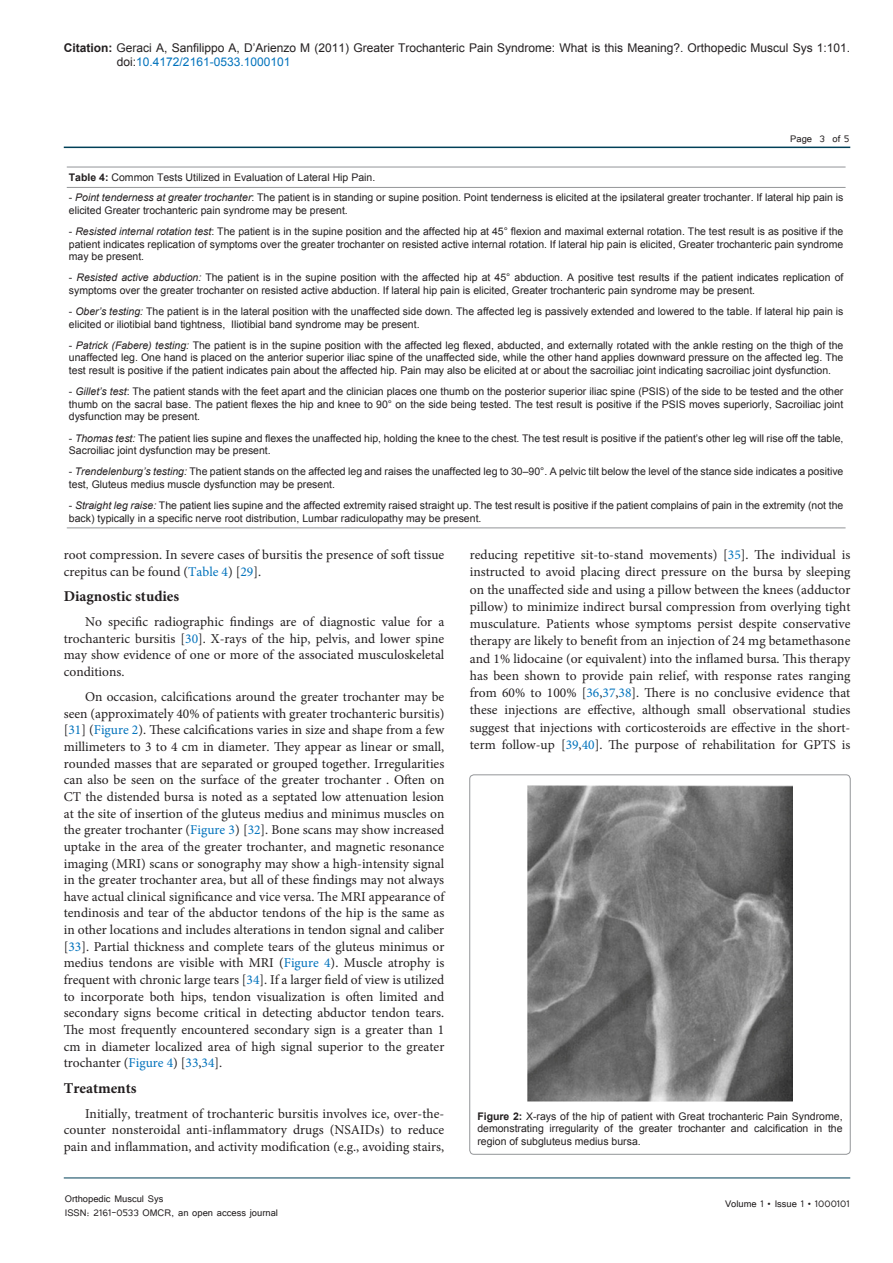
<style>
.page{position:relative;width:893px;height:1263px;background:#fff}
.page>*{position:absolute;margin:0;border:0;box-sizing:border-box;transform-origin:0 0}
.t1{font:700 15px "Minion Pro";color:#231f20}
.t2{font:13.5px/16.6px "Minion Pro";color:#231f20;text-align:justify}
.t3{font:12px/14.4px "Arial";color:#231f20}
.t4{font:12px/14.4px "Tunga";color:#231f20}
.t5{font:10.5px/12.6px "Arial";color:#231f20}
.s1{font-weight:700}
.s2{color:#0072bc}
.s3{font-style:italic}
</style>
<div class="page">
<hr style="left:64px;top:147px;width:786px;height:1px;background:#004058">
<hr style="left:64px;top:1178px;width:786px;height:1px;background:#004058">
<hr style="left:67px;top:528px;width:779px;height:1px;background:#939598">
<hr style="left:67px;top:167px;width:779px;height:1px;background:#939598">
<hr style="left:67px;top:187px;width:779px;height:1px;background:#939598">
<img style="left:527px;top:785px;width:266px;height:316px">
<div style="left:470px;top:775px;width:380px;height:379px;border:1px solid #939598;border-radius:4px"></div>
<p class="t3" style="left:117px;top:40px;width:735px;text-indent:-53px"><span class="s1">Citation:</span> Geraci A, Sanfilippo A, D’Arienzo M (2011) Greater Trochanteric Pain Syndrome: What is this Meaning?. Orthopedic Muscul Sys 1:101. doi:<span class="s2">10.4172/2161-0533.1000101</span></p>
<p class="t4" style="left:790px;top:131px;width:61px">Page 3 of 5</p>
<p class="t5" style="left:69px;top:171px;width:308px"><span class="s1">Table 4:</span> Common Tests Utilized in Evaluation of Lateral Hip Pain.</p>
<p class="t5" style="left:69px;top:192px;width:776px">- <span class="s3">Point tenderness at greater trochanter</span>: The patient is in standing or supine position. Point tenderness is elicited at the ipsilateral greater trochanter. If lateral hip pain is elicited Greater trochanteric pain syndrome may be present.</p>
<p class="t5" style="left:69px;top:225px;width:776px;text-align:justify">- <span class="s3">Resisted internal rotation test</span>: The patient is in the supine position and the affected hip at 45° flexion and maximal external rotation. The test result is as positive if the patient indicates replication of symptoms over the greater trochanter on resisted active internal rotation. If lateral hip pain is elicited, Greater trochanteric pain syndrome may be present.</p>
<p class="t5" style="left:69px;top:272px;width:776px">- <span class="s3">Resisted active abduction:</span> The patient is in the supine position with the affected hip at 45° abduction. A positive test results if the patient indicates replication of symptoms over the greater trochanter on resisted active abduction. If lateral hip pain is elicited, Greater trochanteric pain syndrome may be present.</p>
<p class="t5" style="left:69px;top:305px;width:776px">- <span class="s3">Ober’s testing:</span> The patient is in the lateral position with the unaffected side down. The affected leg is passively extended and lowered to the table. If lateral hip pain is elicited or iliotibial band tightness, Iliotibial band syndrome may be present.</p>
<p class="t5" style="left:69px;top:339px;width:776px;text-align:justify">- <span class="s3">Patrick (Fabere) testing:</span> The patient is in the supine position with the affected leg flexed, abducted, and externally rotated with the ankle resting on the thigh of the unaffected leg. One hand is placed on the anterior superior iliac spine of the unaffected side, while the other hand applies downward pressure on the affected leg. The test result is positive if the patient indicates pain about the affected hip. Pain may also be elicited at or about the sacroiliac joint indicating sacroiliac joint dysfunction.</p>
<p class="t5" style="left:69px;top:385px;width:776px;text-align:justify">- <span class="s3">Gillet’s test</span>: The patient stands with the feet apart and the clinician places one thumb on the posterior superior iliac spine (PSIS) of the side to be tested and the other thumb on the sacral base. The patient flexes the hip and knee to 90° on the side being tested. The test result is positive if the PSIS moves superiorly, Sacroiliac joint dysfunction may be present.</p>
<p class="t5" style="left:69px;top:432px;width:776px">- <span class="s3">Thomas test:</span> The patient lies supine and flexes the unaffected hip, holding the knee to the chest. The test result is positive if the patient’s other leg will rise off the table,<br>Sacroiliac joint dysfunction may be present.</p>
<p class="t5" style="left:69px;top:465px;width:776px">- <span class="s3">Trendelenburg’s testing:</span> The patient stands on the affected leg and raises the unaffected leg to 30–90°. A pelvic tilt below the level of the stance side indicates a positive test, Gluteus medius muscle dysfunction may be present.</p>
<p class="t5" style="left:69px;top:499px;width:776px">- <span class="s3">Straight leg raise:</span> The patient lies supine and the affected extremity raised straight up. The test result is positive if the patient complains of pain in the extremity (not the back) typically in a specific nerve root distribution, Lumbar radiculopathy may be present.</p>
<p class="t2" style="left:64px;top:546px;width:382px">root compression. In severe cases of bursitis the presence of soft tissue crepitus can be found (<span class="s2">Table 4</span>) [<span class="s2">29</span>].</p>
<h1 class="t1" style="left:64px;top:585px;width:117px">Diagnostic studies</h1>
<p class="t2" style="left:64px;top:613px;width:382px;text-indent:21px">No specific radiographic findings are of diagnostic value for a trochanteric bursitis [<span class="s2">30</span>]. X-rays of the hip, pelvis, and lower spine may show evidence of one or more of the associated musculoskeletal conditions.</p>
<p class="t2" style="left:64px;top:688px;width:382px;text-indent:21px">On occasion, calcifications around the greater trochanter may be seen (approximately 40% of patients with greater trochanteric bursitis) [<span class="s2">31</span>] (<span class="s2">Figure 2</span>). These calcifications varies in size and shape from a few millimeters to 3 to 4 cm in diameter. They appear as linear or small, rounded masses that are separated or grouped together. Irregularities can also be seen on the surface of the greater trochanter . Often on CT the distended bursa is noted as a septated low attenuation lesion at the site of insertion of the gluteus medius and minimus muscles on the greater trochanter (<span class="s2">Figure 3</span>) [<span class="s2">32</span>]. Bone scans may show increased uptake in the area of the greater trochanter, and magnetic resonance imaging (MRI) scans or sonography may show a high-intensity signal in the greater trochanter area, but all of these findings may not always have actual clinical significance and vice versa. The MRI appearance of tendinosis and tear of the abductor tendons of the hip is the same as in other locations and includes alterations in tendon signal and caliber [<span class="s2">33</span>]. Partial thickness and complete tears of the gluteus minimus or medius tendons are visible with MRI (<span class="s2">Figure 4</span>). Muscle atrophy is frequent with chronic large tears [<span class="s2">34</span>]. If a larger field of view is utilized to incorporate both hips, tendon visualization is often limited and secondary signs become critical in detecting abductor tendon tears.<br>The most frequently encountered secondary sign is a greater than 1 cm in diameter localized area of high signal superior to the greater trochanter (<span class="s2">Figure 4</span>) [<span class="s2">33</span>,<span class="s2">34</span>].</p>
<h1 class="t1" style="left:64px;top:1077px;width:74px">Treatments</h1>
<p class="t2" style="left:64px;top:1105px;width:382px;text-indent:21px">Initially, treatment of trochanteric bursitis involves ice, over-the&shy;counter nonsteroidal anti-inflammatory drugs (NSAIDs) to reduce pain and inflammation, and activity modification (e.g., avoiding stairs,</p>
<p class="t4" style="left:65px;top:1190px;width:215px">Orthopedic Muscul Sys<br>ISSN: 2161-0533 OMCR, an open access journal</p>
<p class="t2" style="left:470px;top:546px;width:382px;line-height:17.2px">reducing repetitive sit-to-stand movements) [<span class="s2">35</span>]. The individual is instructed to avoid placing direct pressure on the bursa by sleeping on the unaffected side and using a pillow between the knees (adductor pillow) to minimize indirect bursal compression from overlying tight musculature. Patients whose symptoms persist despite conservative therapy are likely to benefit from an injection of 24 mg betamethasone and 1% lidocaine (or equivalent) into the inflamed bursa. This therapy has been shown to provide pain relief, with response rates ranging from 60% to 100% [<span class="s2">36</span>,<span class="s2">37</span>,<span class="s2">38</span>]. There is no conclusive evidence that these injections are effective, although small observational studies suggest that injections with corticosteroids are effective in the short&shy;term follow-up [<span class="s2">39</span>,<span class="s2">40</span>]. The purpose of rehabilitation for GPTS is</p>
<p class="t5" style="left:477px;top:1110px;width:367px;text-align:justify"><span class="s1">Figure 2:</span> X-rays of the hip of patient with Great trochanteric Pain Syndrome, demonstrating irregularity of the greater trochanter and calcification in the region of subgluteus medius bursa.</p>
<p class="t4" style="left:725px;top:1196px;width:126px">Volume 1 • Issue 1 • 1000101</p>
</div>
